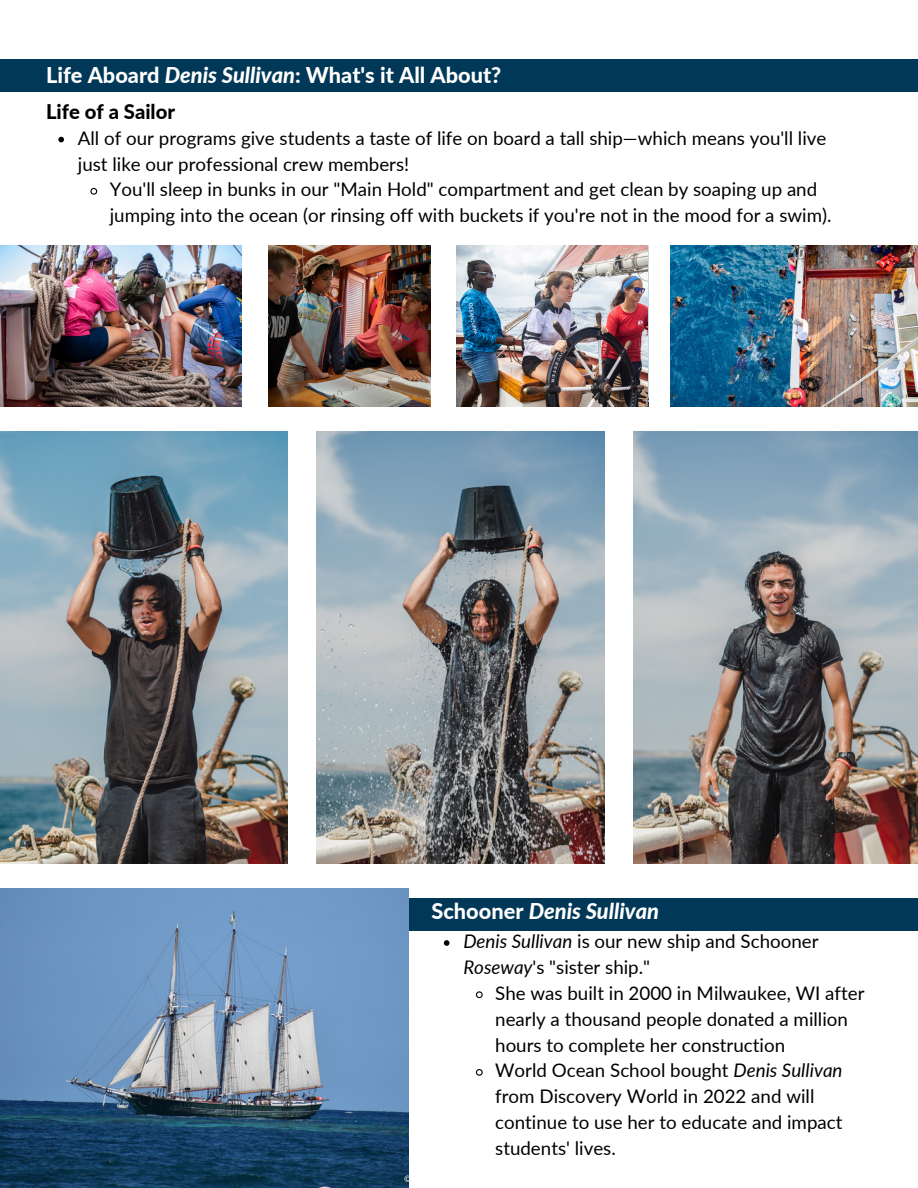
<style>
.page{position:relative;width:918px;height:1188px;background:#fff}
.page>*{position:absolute;margin:0;border:0;box-sizing:border-box;transform-origin:0 0}
.t1{font:800 21.75px "Lato";color:#fff}
.t2{font:italic 800 21.75px "Lato";color:#fff}
.t3{font:800 20.25px "Lato";color:#000}
.t4{font:18.75px/25.8px "Lato";color:#000}
.s1{font-style:italic}
.s2{font-style:normal}
</style>
<div class="page">
<img style="left:0;top:432px;width:288px;height:432px">
<img style="left:317px;top:432px;width:288px;height:432px">
<img style="left:633px;top:432px;width:285px;height:432px">
<img style="left:0;top:246px;width:242px;height:161px">
<div style="left:0;top:899px;width:918px;height:32px;background:#023857"></div>
<svg style="left:444px;top:940px;width:5px;height:6px"></svg>
<svg style="left:475px;top:991px;width:8px;height:8px"></svg>
<svg style="left:475px;top:1069px;width:8px;height:7px"></svg>
<img style="left:0;top:889px;width:408px;height:299px">
<img style="left:671px;top:246px;width:247px;height:161px">
<img style="left:457px;top:246px;width:191px;height:161px">
<img style="left:269px;top:246px;width:162px;height:161px">
<div style="left:0;top:59px;width:918px;height:33px;background:#023857"></div>
<svg style="left:58px;top:137px;width:6px;height:5px"></svg>
<svg style="left:90px;top:188px;width:8px;height:7px"></svg>
<p class="t1" style="left:46px;top:61px;width:457px">Life Aboard <span class="s1">Denis Sullivan</span>: What's it All About?</p>
<p class="t3" style="left:46px;top:99px;width:131px">Life of a Sailor</p>
<p class="t4" style="left:78px;top:124px;width:750px">All of our programs give students a taste of life on board a tall ship—which means you'll live just like our professional crew members!</p>
<h1 class="t4" style="left:110px;top:176px;width:723px">You'll sleep in bunks in our "Main Hold" compartment and get clean by soaping up and jumping into the ocean (or rinsing off with buckets if you're not in the mood for a swim).</h1>
<p class="t2" style="left:431px;top:897px;width:229px"><span class="s2">Schooner</span> Denis Sullivan</p>
<p class="t4" style="left:463px;top:928px;width:357px"><span class="s1">Denis Sullivan</span> is our new ship and Schooner<br><span class="s1">Roseway</span>'s "sister ship."</p>
<p class="t4" style="left:495px;top:980px;width:371px">She was built in 2000 in Milwaukee, WI after nearly a thousand people donated a million hours to complete her construction</p>
<p class="t4" style="left:495px;top:1057px;width:349px">World Ocean School bought <span class="s1">Denis Sullivan </span>from Discovery World in 2022 and will continue to use her to educate and impact students' lives.</p>
</div>
